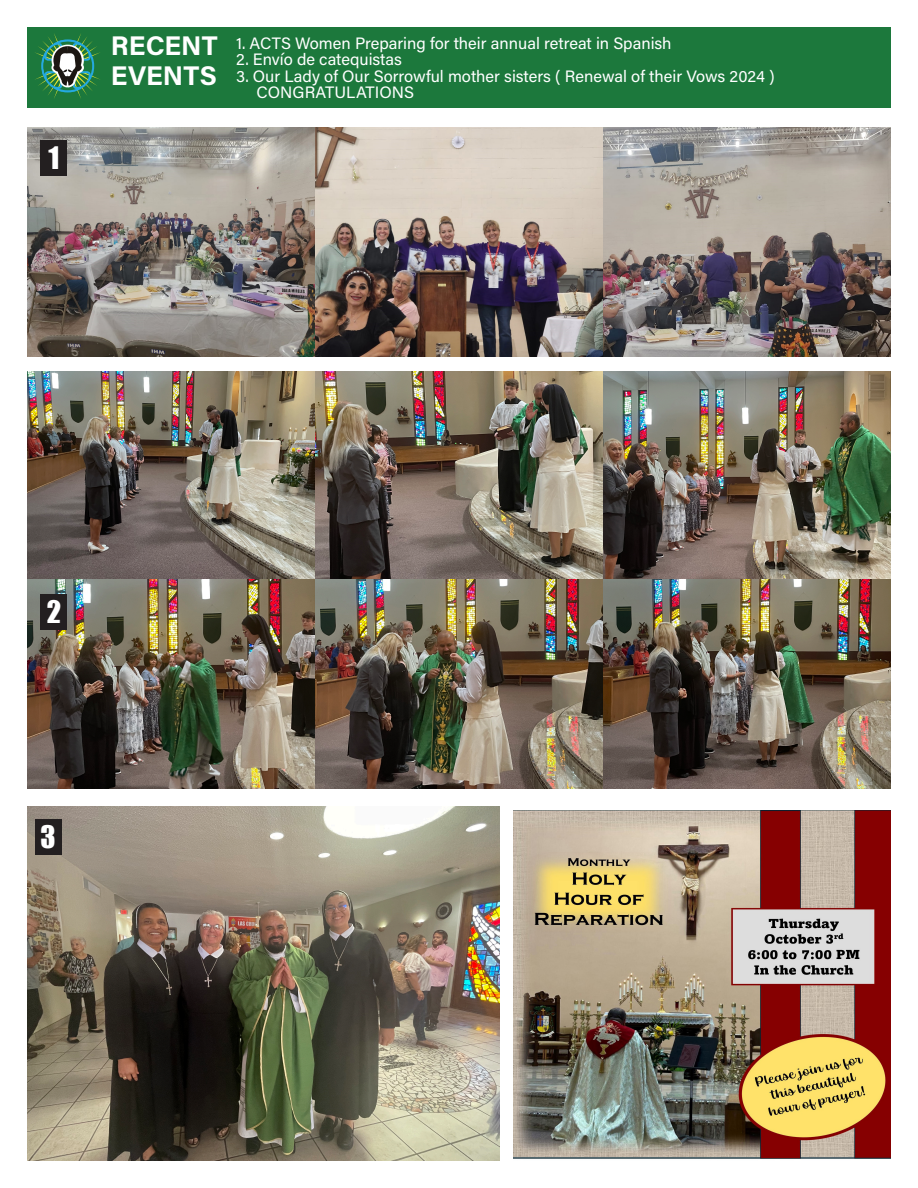
<style>
.page{position:relative;width:918px;height:1188px;background:#fff}
.page>*{position:absolute;margin:0;border:0;box-sizing:border-box;transform-origin:0 0}
.t1{font:28.5px "Impact";color:#fff}
.t2{font:700 27px/30px "Acumin Pro";letter-spacing:.005em;color:#fff}
.t3{font:16.5px/16.5px "Acumin Pro";color:#fff}
</style>
<div class="page">
<img style="left:513px;top:810px;width:378px;height:349px">
<img style="left:27px;top:128px;width:864px;height:229px">
<img style="left:27px;top:807px;width:473px;height:354px">
<img style="left:27px;top:372px;width:864px;height:416px">
<div style="left:27px;top:27px;width:864px;height:81px;background:#1c783c"></div>
<svg style="left:35px;top:34px;width:65px;height:64px"></svg>
<div style="left:35px;top:819px;width:27px;height:36px;background:#231f20"></div>
<div style="left:40px;top:140px;width:28px;height:36px;background:#231f20"></div>
<div style="left:40px;top:594px;width:28px;height:36px;background:#231f20"></div>
<p class="t1" style="left:49px;top:136px;width:12px">1</p>
<p class="t2" style="left:111px;top:29px;width:108px">RECENT<br>EVENTS</p>
<p class="t3" style="left:236px;top:34px;width:437px">1. ACTS Women Preparing for their annual retreat in Spanish</p>
<p class="t3" style="left:236px;top:51px;width:167px">2. Envío de catequistas</p>
<p class="t3" style="left:256px;top:67px;width:520px;text-indent:-20px">3. Our Lady of Our Sorrowful mother sisters ( Renewal of their Vows 2024 )<br>CONGRATULATIONS</p>
<p class="t1" style="left:47px;top:590px;width:16px">2</p>
<p class="t1" style="left:41px;top:815px;width:17px">3</p>
</div>
